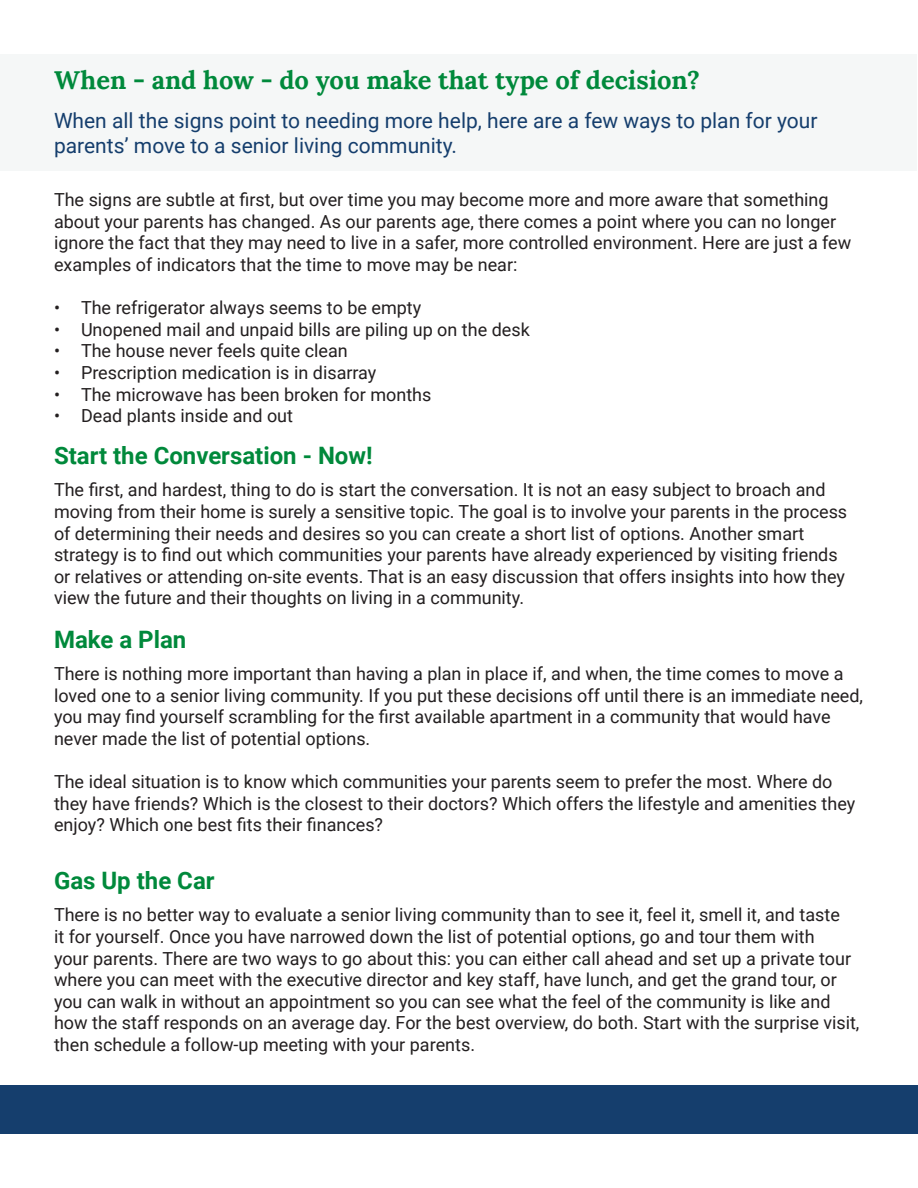
<style>
.page{position:relative;width:918px;height:1188px;background:#fff}
.page>*{position:absolute;margin:0;border:0;box-sizing:border-box;transform-origin:0 0}
.t1{font:700 25.5px "Lora";color:#00893b}
.t2{font:700 24px "Roboto";color:#00893b}
.t3{font:21px/25.2px "Roboto";color:#153e6d}
.t4{font:18px/21.6px "Roboto";color:#231f20}
</style>
<div class="page">
<div style="left:0;top:1085px;width:918px;height:49px;background:#153e6d"></div>
<div style="left:1px;top:55px;width:916px;height:116px;background:#f5f7f7"></div>
<p class="t1" style="left:54px;top:58px;width:647px">When - and how - do you make that type of decision?</p>
<p class="t3" style="left:54px;top:107px;width:765px">When all the signs point to needing more help, here are a few ways to plan for your parents’ move to a senior living community.</p>
<p class="t4" style="left:54px;top:188px;width:799px">The signs are subtle at first, but over time you may become more and more aware that something about your parents has changed. As our parents age, there comes a point where you can no longer ignore the fact that they may need to live in a safer, more controlled environment. Here are just a few examples of indicators that the time to move may be near:</p>
<p class="t4" style="left:54px;top:296px;width:369px">• The refrigerator always seems to be empty</p>
<p class="t4" style="left:54px;top:318px;width:477px">• Unopened mail and unpaid bills are piling up on the desk</p>
<p class="t4" style="left:54px;top:339px;width:295px">• The house never feels quite clean</p>
<p class="t4" style="left:54px;top:361px;width:324px">• Prescription medication is in disarray</p>
<p class="t4" style="left:54px;top:383px;width:379px">• The microwave has been broken for months</p>
<p class="t4" style="left:54px;top:404px;width:241px">• Dead plants inside and out</p>
<p class="t2" style="left:54px;top:439px;width:320px">Start the Conversation - Now!</p>
<p class="t4" style="left:54px;top:478px;width:795px">The first, and hardest, thing to do is start the conversation. It is not an easy subject to broach and moving from their home is surely a sensitive topic. The goal is to involve your parents in the process of determining their needs and desires so you can create a short list of options. Another smart strategy is to find out which communities your parents have already experienced by visiting friends or relatives or attending on-site events. That is an easy discussion that offers insights into how they view the future and their thoughts on living in a community.</p>
<p class="t2" style="left:54px;top:622px;width:134px">Make a Plan</p>
<p class="t4" style="left:54px;top:662px;width:811px">There is nothing more important than having a plan in place if, and when, the time comes to move a loved one to a senior living community. If you put these decisions off until there is an immediate need, you may find yourself scrambling for the first available apartment in a community that would have never made the list of potential options.</p>
<p class="t4" style="left:54px;top:770px;width:803px">The ideal situation is to know which communities your parents seem to prefer the most. Where do they have friends? Which is the closest to their doctors? Which offers the lifestyle and amenities they enjoy? Which one best fits their finances?</p>
<p class="t2" style="left:54px;top:864px;width:162px">Gas Up the Car</p>
<p class="t4" style="left:54px;top:904px;width:807px">There is no better way to evaluate a senior living community than to see it, feel it, smell it, and taste<br>it for yourself. Once you have narrowed down the list of potential options, go and tour them with<br>your parents. There are two ways to go about this: you can either call ahead and set up a private tour where you can meet with the executive director and key staff, have lunch, and get the grand tour, or you can walk in without an appointment so you can see what the feel of the community is like and how the staff responds on an average day. For the best overview, do both. Start with the surprise visit, then schedule a follow-up meeting with your parents.</p>
</div>
